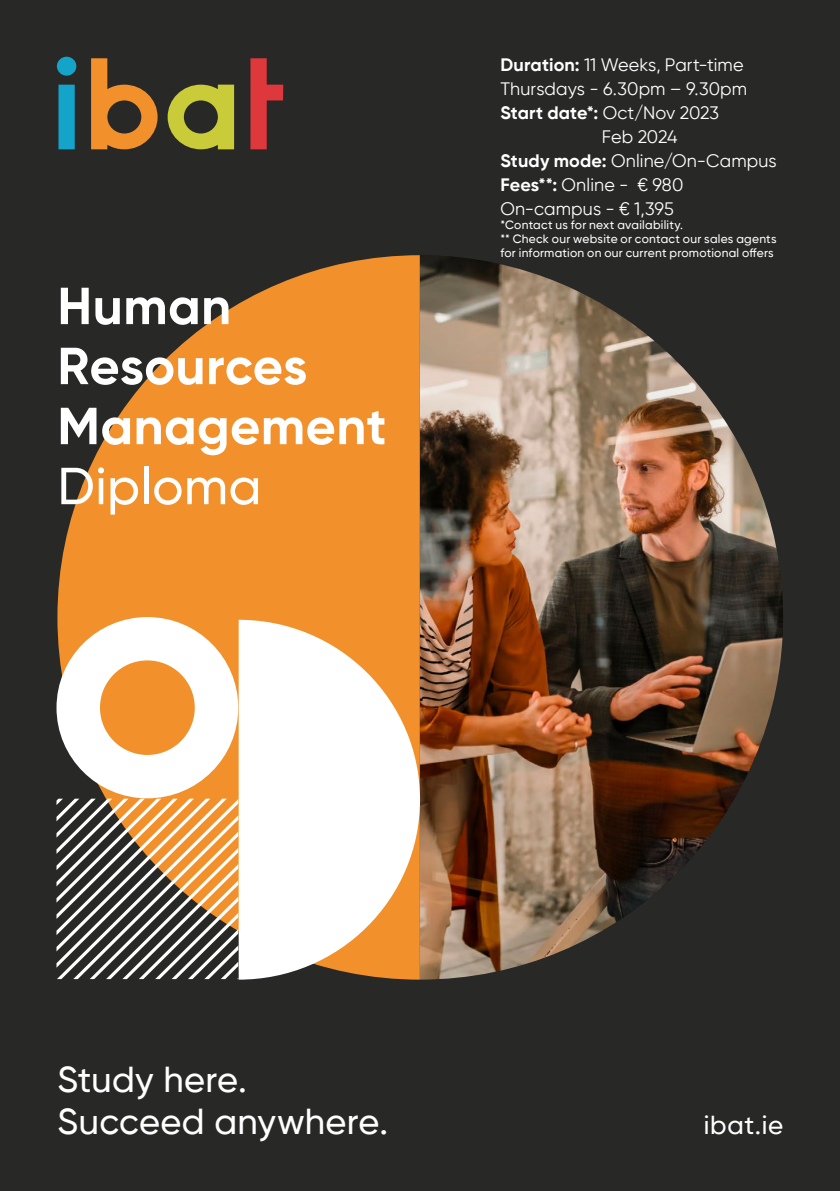
<style>
.page{position:relative;width:840px;height:1191px;background:#fff}
.page>*{position:absolute;margin:0;border:0;box-sizing:border-box;transform-origin:0 0}
.t1{font:700 52px/60px "Gilroy";letter-spacing:.01em;color:#fff}
.t2{font:500 52px "Gilroy";letter-spacing:.005em;color:#fff}
.t3{font:500 36px "Gilroy";letter-spacing:.01em;color:#fff}
.t4{font:500 26px "Gilroy";letter-spacing:.025em;color:#fff}
.t5{font:18px/24px "Gilroy";letter-spacing:.005em;color:#fff}
.t6{font:700 18px "Gilroy";letter-spacing:.01em;color:#fff}
.t7{font:500 12px "Gilroy";letter-spacing:.02em;color:#fff}
.s1{font-weight:700}
.s2{font-weight:400}
</style>
<div class="page">
<div style="left:0;top:0;width:839px;height:1191px;background:#282827"></div>
<svg style="left:57px;top:255px;width:362px;height:365px;fill:#f2912b"></svg>
<img style="left:419px;top:255px;width:363px;height:724px">
<svg style="left:56px;top:617px;width:182px;height:362px"></svg>
<svg style="left:238px;top:620px;width:182px;height:359px;background:#f9e5d1"></svg>
<div style="left:58px;top:85px;width:17px;height:64px;background:#14a3c9"></div>
<svg style="left:91px;top:58px;width:66px;height:91px"></svg>
<svg style="left:250px;top:58px;width:33px;height:91px"></svg>
<svg style="left:167px;top:85px;width:67px;height:64px"></svg>
<div style="left:57px;top:57px;width:19px;height:19px;background:#14a3c9;border-radius:50%"></div>
<p class="t1" style="left:57px;top:275px;width:330px">Human<br>Resources<br>Management</p>
<p class="t2" style="left:57px;top:454px;width:205px">Diploma</p>
<p class="t5" style="left:500px;top:52px;width:248px"><span class="s1">Duration:</span> 11 Weeks, Part-time<br>Thursdays - 6.30pm – 9.30pm</p>
<p class="t6" style="left:500px;top:101px;width:220px">Start date*: <span class="s2">Oct/Nov 2023</span></p>
<p class="t5" style="left:601px;top:124px;width:77px">Feb 2024</p>
<p class="t5" style="left:500px;top:148px;width:278px"><span class="s1">Study mode:</span> Online/On-Campus</p>
<p class="t5" style="left:500px;top:172px;width:184px"><span class="s1">Fees**:</span> Online - € 980</p>
<p class="t5" style="left:500px;top:196px;width:175px">On-campus - € 1,395</p>
<p class="t7" style="left:500px;top:217px;width:184px">*Contact us for next availability.</p>
<p class="t7" style="left:500px;top:231px;width:277px">** Check our website or contact our sales agents</p>
<p class="t7" style="left:500px;top:245px;width:275px">for information on our current promotional offers</p>
<p class="t3" style="left:57px;top:1057px;width:191px">Study here.</p>
<p class="t3" style="left:57px;top:1099px;width:332px">Succeed anywhere.</p>
<p class="t4" style="left:703px;top:1109px;width:81px">ibat.ie</p>
</div>
